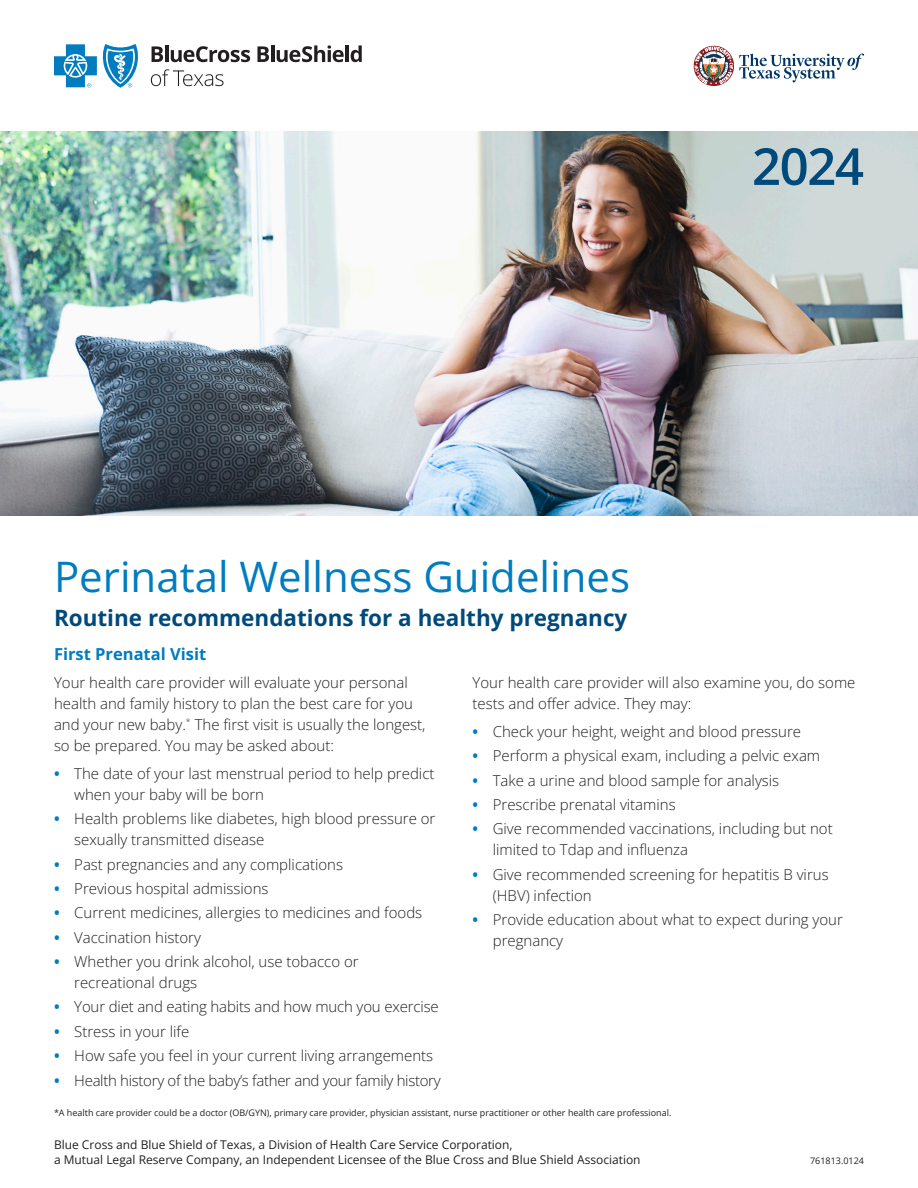
<style>
.page{position:relative;width:918px;height:1188px;background:#fff}
.page>*{position:absolute;margin:0;border:0;box-sizing:border-box;transform-origin:0 0}
.t1{font:600 51px "Open Sans";color:#00497b}
.t2{font:42px "Open Sans";color:#007cbf}
.subtitle{font:700 22.5px "Open Sans";color:#00497b}
.heading{font:700 16.5px "Open Sans";color:#007cbf}
.body{font:300 15px/21px "Open Sans";color:#231f20}
.body-2{font:300 15px "Open Sans";letter-spacing:-.02em;color:#231f20}
.taglines{font:12px/14.4px "Open Sans";color:#231f20}
.taglines-2{font:9px "Open Sans";color:#231f20}
.s1{font-weight:700;color:#007cbf}
</style>
<div class="page">
<img style="left:0;top:132px;width:918px;height:384px">
<svg style="left:54px;top:44px;width:84px;height:44px"></svg>
<svg style="left:152px;top:46px;width:11px;height:16px"></svg>
<hr style="left:165px;top:45px;width:3px;height:17px;background:#231f20">
<svg style="left:171px;top:46px;width:79px;height:16px"></svg>
<svg style="left:257px;top:46px;width:12px;height:16px"></svg>
<hr style="left:271px;top:45px;width:3px;height:17px;background:#231f20">
<svg style="left:277px;top:45px;width:67px;height:17px"></svg>
<hr style="left:346px;top:45px;width:3px;height:17px;background:#231f20">
<svg style="left:351px;top:45px;width:11px;height:17px"></svg>
<svg style="left:151px;top:69px;width:73px;height:17px"></svg>
<svg style="left:739px;top:54px;width:125px;height:28px"></svg>
<img style="left:694px;top:46px;width:40px;height:40px">
<p class="t1" style="left:752px;top:131px;width:114px">2024</p>
<p class="t2" style="left:54px;top:548px;width:578px">Perinatal Wellness Guidelines</p>
<p class="subtitle" style="left:54px;top:602px;width:575px">Routine recommendations for a healthy pregnancy</p>
<p class="heading" style="left:54px;top:643px;width:154px">First Prenatal Visit</p>
<p class="body" style="left:54px;top:672px;width:373px">Your health care provider will evaluate your personal health and family history to plan the best care for you and your new baby.<sup>*</sup> The first visit is usually the longest, so be prepared. You may be asked about:</p>
<p class="body" style="left:74px;top:762px;width:362px;text-indent:-20px"><span class="s1">•</span> The date of your last menstrual period to help predict when your baby will be born</p>
<p class="body" style="left:74px;top:808px;width:363px;text-indent:-20px"><span class="s1">•</span> Health problems like diabetes, high blood pressure or sexually transmitted disease</p>
<p class="body" style="left:54px;top:853px;width:291px"><span class="s1">•</span> Past pregnancies and any complications</p>
<p class="body" style="left:54px;top:878px;width:216px"><span class="s1">•</span> Previous hospital admissions</p>
<p class="body" style="left:54px;top:902px;width:370px"><span class="s1">•</span> Current medicines, allergies to medicines and foods</p>
<p class="body" style="left:54px;top:926px;width:148px"><span class="s1">•</span> Vaccination history</p>
<p class="body" style="left:74px;top:951px;width:286px;text-indent:-20px"><span class="s1">•</span> Whether you drink alcohol, use tobacco or recreational drugs</p>
<p class="body" style="left:54px;top:996px;width:386px"><span class="s1">•</span> Your diet and eating habits and how much you exercise</p>
<p class="body" style="left:54px;top:1020px;width:137px"><span class="s1">•</span> Stress in your life</p>
<p class="body" style="left:54px;top:1045px;width:381px"><span class="s1">•</span> How safe you feel in your current living arrangements</p>
<p class="body-2" style="left:54px;top:1070px;width:388px"><span class="s1">•</span> Health history of the baby’s father and your family history</p>
<p class="body" style="left:472px;top:672px;width:384px">Your health care provider will also examine you, do some tests and offer advice. They may:</p>
<p class="body" style="left:472px;top:720px;width:330px"><span class="s1">•</span> Check your height, weight and blood pressure</p>
<p class="body" style="left:472px;top:745px;width:349px"><span class="s1">•</span> Perform a physical exam, including a pelvic exam</p>
<p class="body" style="left:472px;top:769px;width:308px"><span class="s1">•</span> Take a urine and blood sample for analysis</p>
<p class="body" style="left:472px;top:794px;width:205px"><span class="s1">•</span> Prescribe prenatal vitamins</p>
<p class="body" style="left:493px;top:818px;width:342px;text-indent:-20px"><span class="s1">•</span> Give recommended vaccinations, including but not limited to Tdap and influenza</p>
<p class="body" style="left:493px;top:863px;width:337px;text-indent:-20px"><span class="s1">•</span> Give recommended screening for hepatitis B virus (HBV) infection</p>
<p class="body" style="left:493px;top:909px;width:352px;text-indent:-20px"><span class="s1">•</span> Provide education about what to expect during your pregnancy</p>
<p class="taglines-2" style="left:54px;top:1107px;width:619px">*A health care provider could be a doctor (OB/GYN), primary care provider, physician assistant, nurse practitioner or other health care professional.</p>
<p class="taglines" style="left:54px;top:1137px;width:588px">Blue Cross and Blue Shield of Texas, a Division of Health Care Service Corporation,<br>a Mutual Legal Reserve Company, an Independent Licensee of the Blue Cross and Blue Shield Association</p>
<p class="taglines-2" style="left:810px;top:1155px;width:55px">761813.0124</p>
</div>
